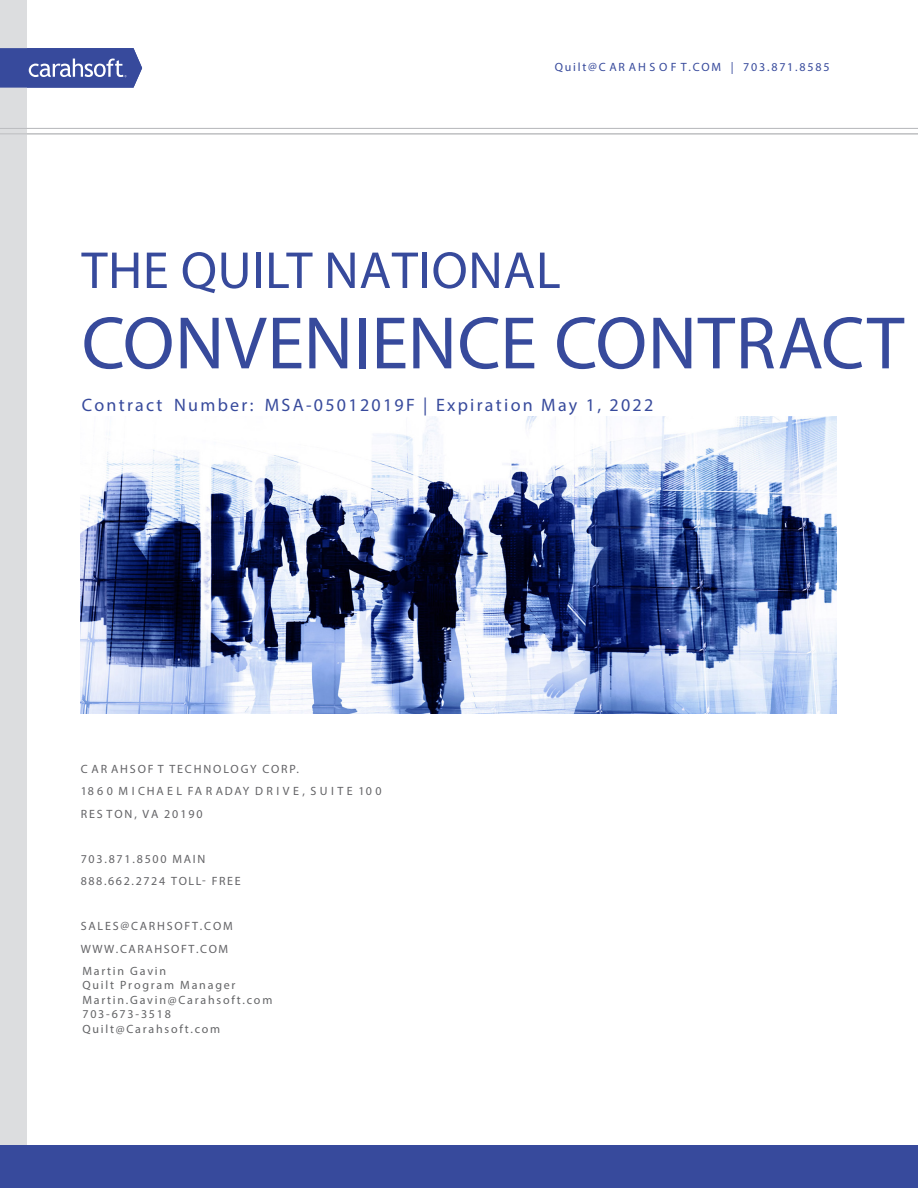
<style>
.page{position:relative;width:918px;height:1188px;background:#fff}
.page>*{position:absolute;margin:0;border:0;box-sizing:border-box;transform-origin:0 0}
.t1{font:75px "Myriad Pro";letter-spacing:.005em;color:#374a9c}
.t2{font:52.5px "Myriad Pro";letter-spacing:.01em;color:#374a9c}
.t3{font:18px "Myriad Pro";letter-spacing:.125em;color:#374a9c}
.t4{font:12px/22.5px "Myriad Pro";letter-spacing:.15em;color:#636366}
.t5{font:12px/14.4px "Myriad Pro";letter-spacing:.15em;color:#636466}
.t6{font:12px "Myriad Pro";letter-spacing:.15em;color:#374a9c}
</style>
<div class="page">
<img style="left:142px;top:417px;width:695px;height:297px">
<svg style="left:0;top:0;width:142px;height:1146px"></svg>
<hr style="left:0;top:128px;width:918px;height:1px;background:#bcbdc0">
<hr style="left:0;top:134px;width:918px;height:1px;background:#bcbdc0">
<div style="left:0;top:1146px;width:918px;height:42px;background:#374a9c"></div>
<p class="t6" style="left:555px;top:60px;width:276px">Quilt@C AR AH S O F T.COM | 703.871.8585</p>
<p class="t2" style="left:81px;top:238px;width:481px">THE QUILT NATIONAL</p>
<p class="t1" style="left:82px;top:297px;width:824px">CONVENIENCE CONTRACT</p>
<p class="t3" style="left:82px;top:394px;width:573px">Contract Number: MSA-05012019F | Expiration May 1, 2022</p>
<p class="t4" style="left:81px;top:757px;width:302px">C AR AHSOF T TECHNOLOGY CORP.<br>1860 MICHAEL FARADAY DRIVE, SUITE 100<br>RES TON, VA 20190</p>
<p class="t4" style="left:81px;top:847px;width:162px">703.871.8500 MAIN<br>888.662.2724 TOLL- FREE</p>
<p class="t4" style="left:81px;top:915px;width:153px">SALES@CARHSOFT.COM<br>WWW.CARAHSOFT.COM</p>
<p class="t5" style="left:82px;top:964px;width:191px">Martin Gavin<br>Quilt Program Manager<br>Martin.Gavin@Carahsoft.com<br>703-673-3518<br>Quilt@Carahsoft.com</p>
</div>
